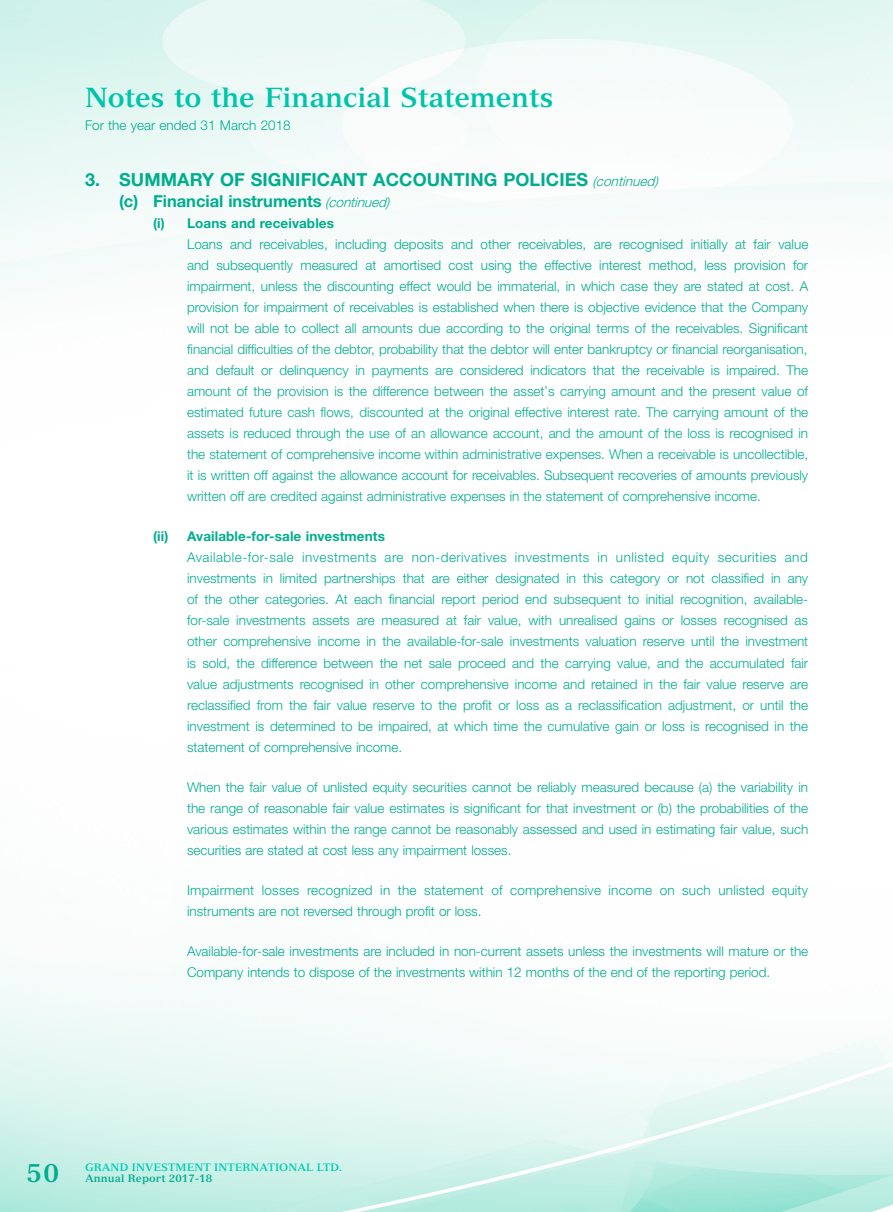
<style>
.page{position:relative;width:893px;height:1212px;background:#fff}
.page>*{position:absolute;margin:0;border:0;box-sizing:border-box;transform-origin:0 0}
.t1{font:700 27px "Versailles LT Std";letter-spacing:-.005em;color:#00c4aa}
.t2{font:700 25.5px "Versailles LT Std";color:#00ad8e}
.t3{font:700 18px "Helvetica Neue LT Std";letter-spacing:.01em;color:#00ad8e}
.t4{font:700 16.5px "Helvetica Neue LT Std";color:#00ad8e}
.t5{font:300 13.5px/21px "Helvetica Neue LT Std";color:#00ad8e;text-align:justify}
.t6{font:700 13.5px "Helvetica Neue LT Std";letter-spacing:.01em;color:#00ad8e}
.t7{font:700 10.5px "Versailles LT Std";letter-spacing:.005em;color:#00cdb4}
.t8{font:700 10.5px "Versailles LT Std";letter-spacing:.005em;color:#00ad8e}
.s1{font-weight:300;font-style:italic;font-size:13.5px}
</style>
<div class="page">
<h1 class="t1" style="left:85px;top:81px;width:470px">Notes to the Financial Statements</h1>
<p class="t5" style="left:85px;top:114px;width:207px">For the year ended 31 March 2018</p>
<h3 class="t3" style="left:85px;top:169px;width:575px">3. SUMMARY OF SIGNIFICANT ACCOUNTING POLICIES <span class="s1">(continued)</span></h3>
<p class="t4" style="left:119px;top:191px;width:273px">(c) Financial instruments <span class="s1">(continued)</span></p>
<p class="t6" style="left:153px;top:215px;width:182px">(i) Loans and receivables</p>
<p class="t5" style="left:187px;top:234px;width:623px">Loans and receivables, including deposits and other receivables, are recognised initially at fair value and subsequently measured at amortised cost using the effective interest method, less provision for impairment, unless the discounting effect would be immaterial, in which case they are stated at cost. A provision for impairment of receivables is established when there is objective evidence that the Company will not be able to collect all amounts due according to the original terms of the receivables. Significant financial difficulties of the debtor, probability that the debtor will enter bankruptcy or financial reorganisation, and default or delinquency in payments are considered indicators that the receivable is impaired. The amount of the provision is the difference between the asset’s carrying amount and the present value of estimated future cash flows, discounted at the original effective interest rate. The carrying amount of the assets is reduced through the use of an allowance account, and the amount of the loss is recognised in the statement of comprehensive income within administrative expenses. When a receivable is uncollectible, it is written off against the allowance account for receivables. Subsequent recoveries of amounts previously written off are credited against administrative expenses in the statement of comprehensive income.</p>
<p class="t6" style="left:153px;top:528px;width:17px">(ii)</p>
<p class="t6" style="left:187px;top:528px;width:199px">Available-for-sale investments</p>
<p class="t5" style="left:187px;top:547px;width:623px">Available-for-sale investments are non-derivatives investments in unlisted equity securities and investments in limited partnerships that are either designated in this category or not classified in any of the other categories. At each financial report period end subsequent to initial recognition, available&shy;for-sale investments assets are measured at fair value, with unrealised gains or losses recognised as other comprehensive income in the available-for-sale investments valuation reserve until the investment is sold, the difference between the net sale proceed and the carrying value, and the accumulated fair value adjustments recognised in other comprehensive income and retained in the fair value reserve are reclassified from the fair value reserve to the profit or loss as a reclassification adjustment, or until the investment is determined to be impaired, at which time the cumulative gain or loss is recognised in the statement of comprehensive income.</p>
<p class="t5" style="left:187px;top:776px;width:623px">When the fair value of unlisted equity securities cannot be reliably measured because (a) the variability in the range of reasonable fair value estimates is significant for that investment or (b) the probabilities of the various estimates within the range cannot be reasonably assessed and used in estimating fair value, such securities are stated at cost less any impairment losses.</p>
<p class="t5" style="left:187px;top:879px;width:622px">Impairment losses recognized in the statement of comprehensive income on such unlisted equity instruments are not reversed through profit or loss.</p>
<p class="t5" style="left:187px;top:940px;width:623px">Available-for-sale investments are included in non-current assets unless the investments will mature or the<br>Company intends to dispose of the investments within 12 months of the end of the reporting period.</p>
<h2 class="t2" style="left:27px;top:1157px;width:34px">50</h2>
<p class="t7" style="left:85px;top:1161px;width:259px">GRAND INVESTMENT INTERNATIONAL LTD.</p>
<p class="t8" style="left:85px;top:1171px;width:129px">Annual Report 2017-18</p>
</div>
